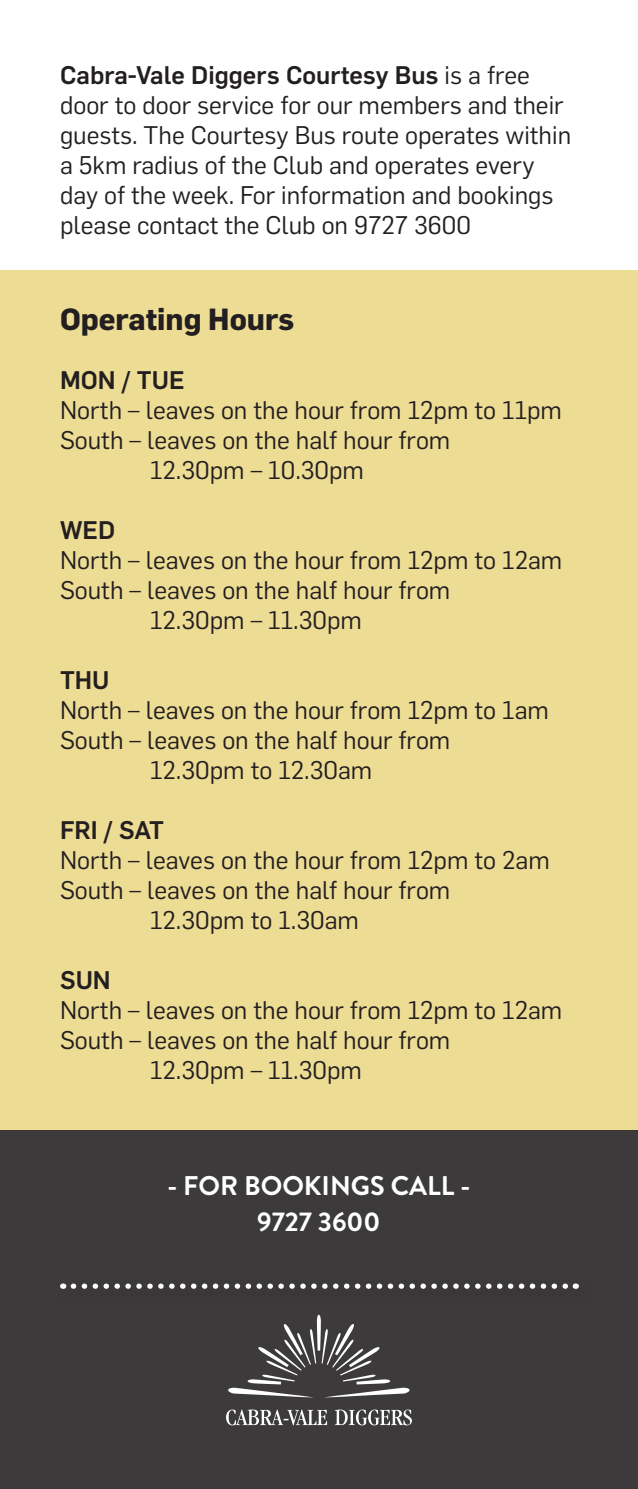
<style>
.page{position:relative;width:638px;height:1489px;background:#fff}
.page>*{position:absolute;margin:0;border:0;box-sizing:border-box;transform-origin:0 0}
.t1{font:700 30px "Flama";color:#231f20}
.t2{font:700 27px "Brandon Grotesque";color:#fff}
.Paragraph_Style_1{font:25px/30px "Flama";color:#231f20}
.Paragraph_Style_1-2{font:500 25px "Flama";color:#231f20}
.s1{font-weight:500}
</style>
<div class="page">
<div style="left:0;top:270px;width:638px;height:860px;background:#eddc94"></div>
<div style="left:0;top:1130px;width:638px;height:358px;background:#3d3a3b"></div>
<svg style="left:73px;top:1283px;width:503px;height:5px"></svg>
<svg style="left:228px;top:1314px;width:182px;height:83px"></svg>
<svg style="left:226px;top:1409px;width:101px;height:16px"></svg>
<svg style="left:335px;top:1409px;width:77px;height:16px"></svg>
<p class="Paragraph_Style_1" style="left:60px;top:58px;width:513px"><span class="s1">Cabra-Vale Diggers Courtesy Bus</span> is a free door to door service for our members and their guests. The Courtesy Bus route operates within a 5km radius of the Club and operates every day of the week. For information and bookings please contact the Club on 9727 3600</p>
<p class="t1" style="left:60px;top:298px;width:236px">Operating Hours</p>
<p class="Paragraph_Style_1-2" style="left:60px;top:362px;width:126px">MON / TUE</p>
<p class="Paragraph_Style_1" style="left:60px;top:393px;width:503px">North – leaves on the hour from 12pm to 11pm</p>
<p class="Paragraph_Style_1" style="left:60px;top:423px;width:392px">South – leaves on the half hour from</p>
<p class="Paragraph_Style_1" style="left:150px;top:453px;width:215px">12.30pm – 10.30pm</p>
<p class="Paragraph_Style_1-2" style="left:60px;top:512px;width:57px">WED</p>
<p class="Paragraph_Style_1" style="left:60px;top:543px;width:504px">North – leaves on the hour from 12pm to 12am</p>
<p class="Paragraph_Style_1" style="left:60px;top:573px;width:392px">South – leaves on the half hour from</p>
<p class="Paragraph_Style_1" style="left:150px;top:603px;width:213px">12.30pm – 11.30pm</p>
<p class="Paragraph_Style_1-2" style="left:60px;top:662px;width:51px">THU</p>
<p class="Paragraph_Style_1" style="left:60px;top:693px;width:490px">North – leaves on the hour from 12pm to 1am</p>
<p class="Paragraph_Style_1" style="left:60px;top:723px;width:392px">South – leaves on the half hour from</p>
<p class="Paragraph_Style_1" style="left:150px;top:753px;width:224px">12.30pm to 12.30am</p>
<p class="Paragraph_Style_1-2" style="left:60px;top:812px;width:106px">FRI / SAT</p>
<p class="Paragraph_Style_1" style="left:60px;top:843px;width:491px">North – leaves on the hour from 12pm to 2am</p>
<p class="Paragraph_Style_1" style="left:60px;top:873px;width:392px">South – leaves on the half hour from</p>
<p class="Paragraph_Style_1" style="left:150px;top:903px;width:210px">12.30pm to 1.30am</p>
<p class="Paragraph_Style_1-2" style="left:60px;top:962px;width:52px">SUN</p>
<p class="Paragraph_Style_1" style="left:60px;top:993px;width:504px">North – leaves on the hour from 12pm to 12am</p>
<p class="Paragraph_Style_1" style="left:60px;top:1023px;width:392px">South – leaves on the half hour from</p>
<p class="Paragraph_Style_1" style="left:150px;top:1053px;width:213px">12.30pm – 11.30pm</p>
<p class="t2" style="left:167px;top:1166px;width:304px">- FOR BOOKINGS CALL -</p>
<p class="t2" style="left:257px;top:1202px;width:125px">9727 3600</p>
</div>
